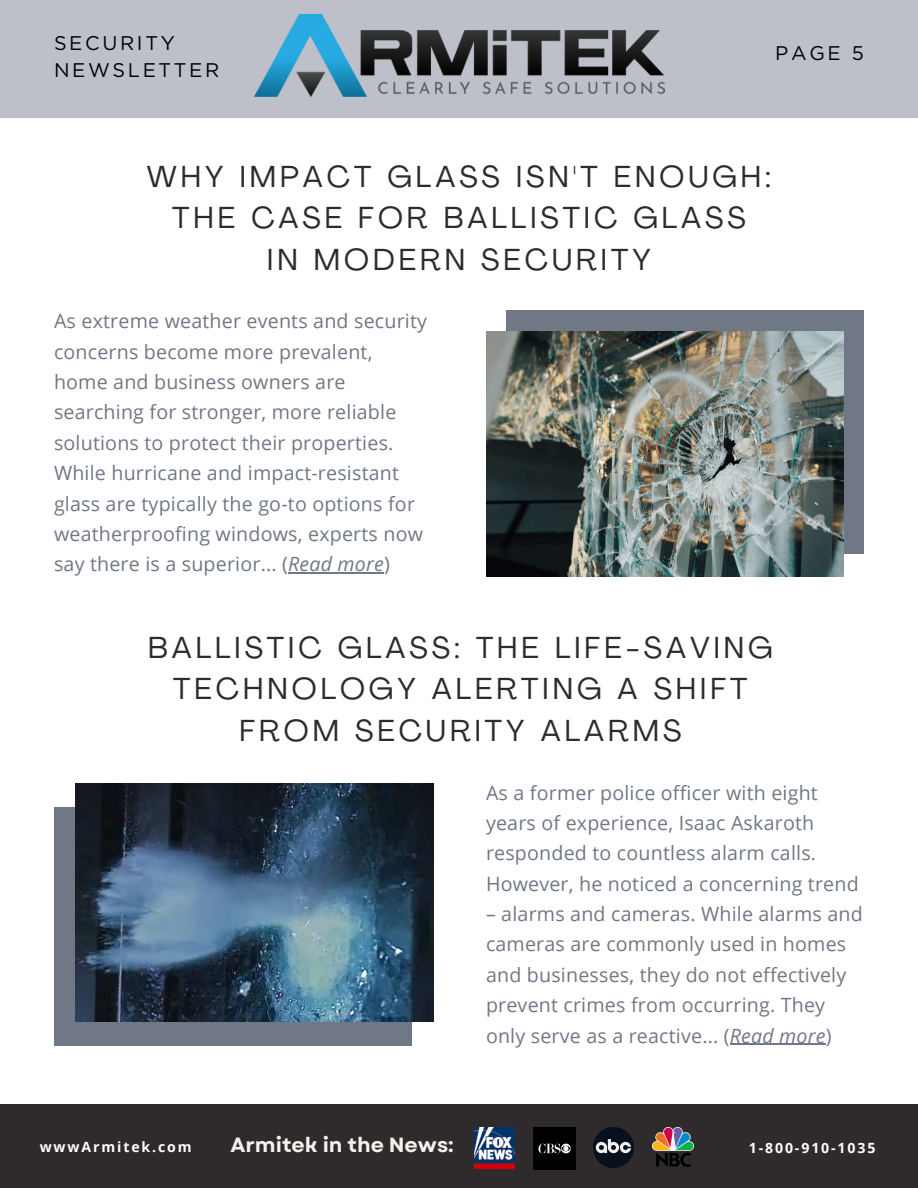
<style>
.page{position:relative;width:918px;height:1188px;background:#fff}
.page>*{position:absolute;margin:0;border:0;box-sizing:border-box;transform-origin:0 0}
.t1{font:30px/41.7px "Agrandir";letter-spacing:.135em;color:#2f2a2c;text-align:center}
.t2{font:700 20.55px "Garet";color:#f3f2ed}
.t3{font:19.8px/27px "Gotham";letter-spacing:.135em;color:#000}
.t4{font:19.65px/30.3px "Open Sans";letter-spacing:.01em;color:#707885}
.t5{font:700 14.1px "Open Sans";letter-spacing:.135em;color:#fff}
.s1{font-style:italic}
</style>
<div class="page">
<div style="left:0;top:0;width:918px;height:118px;background:#bdc0c9"></div>
<div style="left:0;top:1104px;width:918px;height:84px;background:#2f2a2c"></div>
<img style="left:474px;top:1128px;width:41px;height:40px">
<img style="left:533px;top:1128px;width:42px;height:41px">
<img style="left:594px;top:1128px;width:39px;height:39px">
<img style="left:653px;top:1127px;width:40px;height:39px">
<img style="left:255px;top:15px;width:409px;height:82px">
<div style="left:507px;top:310px;width:357px;height:244px;background:#707885"></div>
<img style="left:486px;top:332px;width:358px;height:245px">
<hr style="left:288px;top:572px;width:96px;height:2px;background:#707885">
<div style="left:54px;top:808px;width:357px;height:238px;background:#707885"></div>
<img style="left:76px;top:784px;width:358px;height:237px">
<hr style="left:730px;top:1044px;width:96px;height:1px;background:#707885">
<p class="t3" style="left:54px;top:29px;width:167px">SECURITY<br>NEWSLETTER</p>
<h4 class="t3" style="left:775px;top:40px;width:90px">PAGE 5</h4>
<h4 class="t1" style="left:147px;top:158px;width:626px">WHY IMPACT GLASS ISN'T ENOUGH:<br>THE CASE FOR BALLISTIC GLASS<br>IN MODERN SECURITY</h4>
<h1 class="t4" style="left:54px;top:306px;width:375px">As extreme weather events and security concerns become more prevalent, home and business owners are searching for stronger, more reliable solutions to protect their properties.<br>While hurricane and impact-resistant glass are typically the go-to options for weatherproofing windows, experts now say there is a superior... (<span class="s1">Read more</span>)</h1>
<h1 class="t1" style="left:148px;top:630px;width:626px">BALLISTIC GLASS: THE LIFE-SAVING<br>TECHNOLOGY ALERTING A SHIFT<br>FROM SECURITY ALARMS</h1>
<p class="t4" style="left:486px;top:777px;width:374px">As a former police officer with eight years of experience, Isaac Askaroth responded to countless alarm calls.<br>However, he noticed a concerning trend</p>
<p class="t4" style="left:486px;top:898px;width:378px">– alarms and cameras. While alarms and cameras are commonly used in homes and businesses, they do not effectively prevent crimes from occurring. They only serve as a reactive... (<span class="s1">Read more</span>)</p>
<h2 class="t5" style="left:40px;top:1137px;width:154px">wwwArmitek.com</h2>
<h2 class="t2" style="left:231px;top:1130px;width:225px">Armitek in the News:</h2>
<p class="t5" style="left:749px;top:1138px;width:128px">1-800-910-1035</p>
</div>
